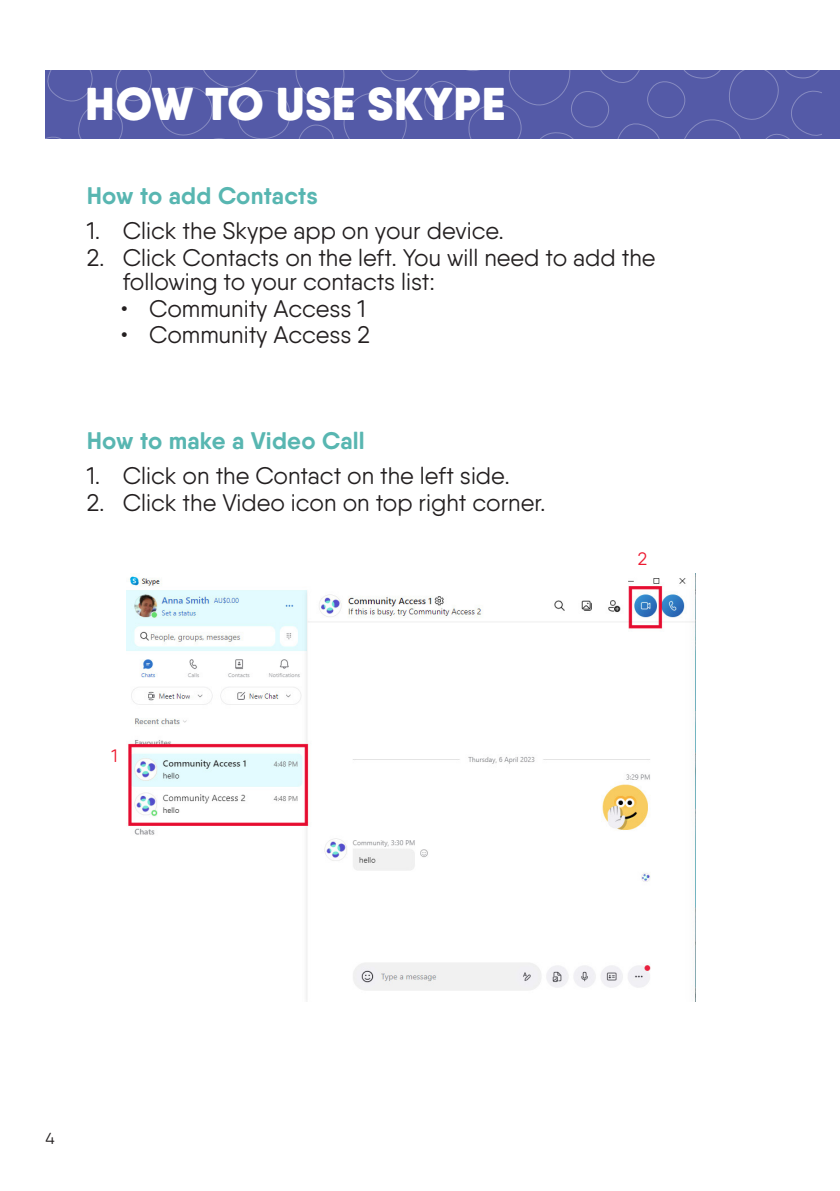
<style>
.page{position:relative;width:840px;height:1191px;background:#fff}
.page>*{position:absolute;margin:0;border:0;box-sizing:border-box;transform-origin:0 0}
.Head1{font:900 46px "Qanelas Soft";letter-spacing:.02em;color:#fff}
.t1{font:24px/24px "Qanelas Soft";color:#231f20}
.Head4{font:700 24px "Qanelas Soft";letter-spacing:.01em;color:#58b6b1}
.Body_Copy{font:18px "Qanelas Soft";color:#ed1a31}
.t2{font:16px "Qanelas Soft";color:#231f20}
</style>
<div class="page">
<div style="left:45px;top:70px;width:794px;height:68px;background:#545aa7"></div>
<svg style="left:47px;top:70px;width:774px;height:68px"></svg>
<img style="left:126px;top:576px;width:569px;height:425px">
<p class="Head1" style="left:85px;top:75px;width:421px">HOW TO USE SKYPE</p>
<p class="Head4" style="left:87px;top:180px;width:232px">How to add Contacts</p>
<p class="t1" style="left:87px;top:218px;width:418px">1. Click the Skype app on your device.</p>
<p class="t1" style="left:123px;top:245px;width:534px;text-indent:-36px">2. Click Contacts on the left. You will need to add the following to your contacts list:</p>
<p class="t1" style="left:121px;top:296px;width:246px">• Community Access 1</p>
<p class="t1" style="left:121px;top:323px;width:251px">• Community Access 2</p>
<p class="Head4" style="left:87px;top:425px;width:279px">How to make a Video Call</p>
<p class="t1" style="left:87px;top:463px;width:424px">1. Click on the Contact on the left side.</p>
<p class="t1" style="left:87px;top:490px;width:460px">2. Click the Video icon on top right corner.</p>
<p class="Body_Copy" style="left:111px;top:745px;width:8px">1</p>
<p class="Body_Copy" style="left:637px;top:547px;width:11px">2</p>
<p class="t2" style="left:45px;top:1128px;width:11px">4</p>
</div>
